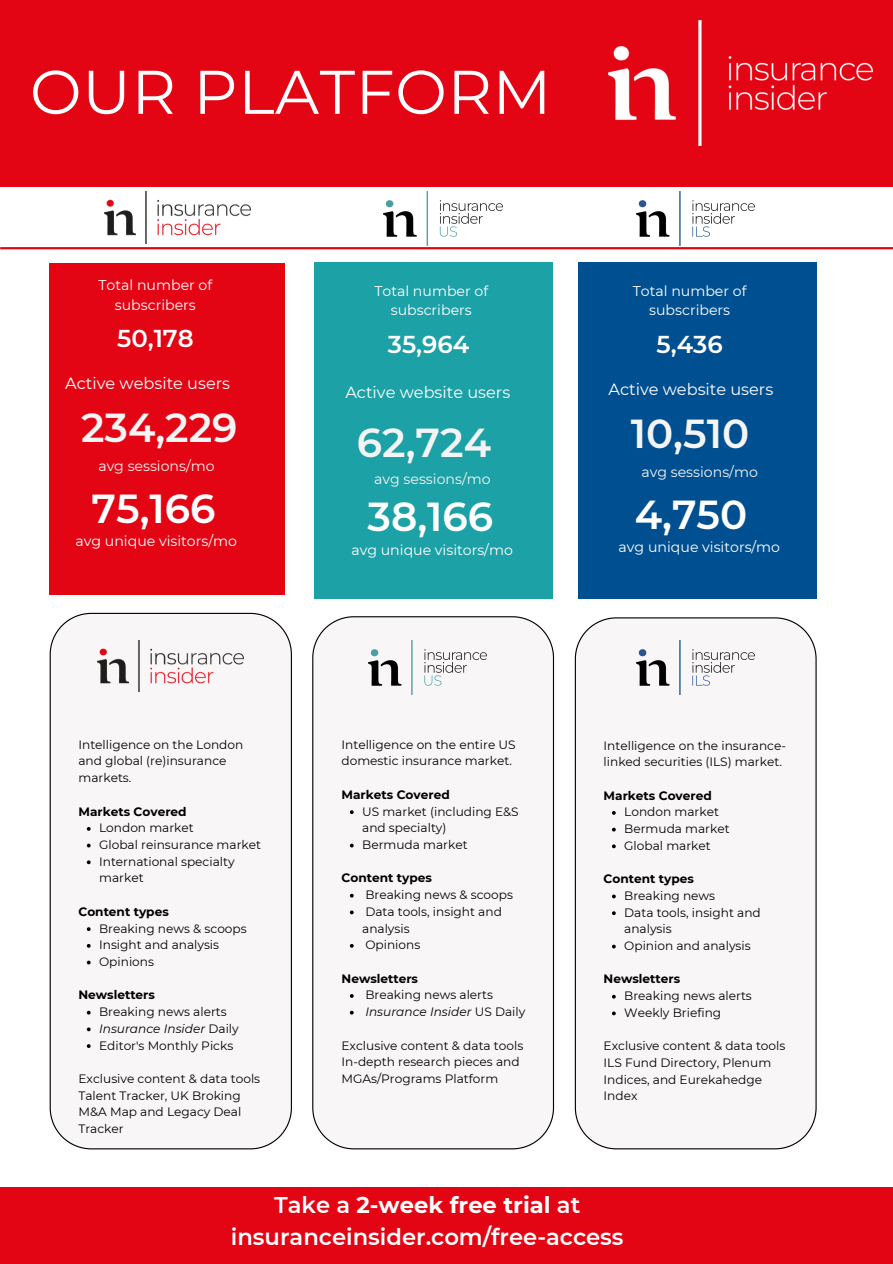
<style>
.page{position:relative;width:893px;height:1264px;background:#fff}
.page>*{position:absolute;margin:0;border:0;box-sizing:border-box;transform-origin:0 0}
.t1{font:61.5px "Montserrat";letter-spacing:.01em;color:#fff}
.t2{font:600 40.35px "Montserrat";color:#f4f4f4}
.t3{font:600 40.35px "Montserrat";color:#fff}
.t4{font:600 24.3px "Montserrat";color:#fff}
.t5{font:600 22.65px/31.5px "Montserrat";color:#fff;text-align:center}
.t6{font:16.2px "Montserrat";color:#fff}
.t7{font:14.1px/19.6px "Montserrat";color:#fff;text-align:center}
.t8{font:14.1px "Montserrat";color:#f4f4f4}
.t9{font:12.15px/16.6px "Montserrat";color:#000}
.t10{font:700 12.15px "Montserrat";color:#000}
.s1{font-style:italic}
.s2{font-weight:700}
</style>
<div class="page">
<hr style="left:0;top:247px;width:892px;height:2px;background:#e30513">
<div style="left:0;top:0;width:892px;height:187px;background:#e30513"></div>
<img style="left:608px;top:20px;width:264px;height:125px">
<div style="left:314px;top:262px;width:238px;height:337px;background:#1ba1a6"></div>
<div style="left:578px;top:262px;width:238px;height:337px;background:#004f90"></div>
<div style="left:50px;top:262px;width:235px;height:332px;background:#e30513"></div>
<div style="left:50px;top:613px;width:241px;height:536px;background:#f8f6f6"></div>
<div style="left:312px;top:616px;width:242px;height:533px;background:#f8f6f6"></div>
<div style="left:574px;top:617px;width:242px;height:532px;background:#f8f6f6"></div>
<img style="left:98px;top:640px;width:146px;height:52px">
<img style="left:636px;top:640px;width:118px;height:54px">
<img style="left:368px;top:640px;width:118px;height:54px">
<svg style="left:87px;top:827px;width:4px;height:3px"></svg>
<svg style="left:87px;top:843px;width:4px;height:4px"></svg>
<svg style="left:87px;top:860px;width:4px;height:4px"></svg>
<svg style="left:87px;top:927px;width:4px;height:4px"></svg>
<svg style="left:87px;top:943px;width:4px;height:4px"></svg>
<svg style="left:87px;top:960px;width:4px;height:4px"></svg>
<svg style="left:87px;top:1010px;width:4px;height:4px"></svg>
<svg style="left:87px;top:1027px;width:4px;height:4px"></svg>
<svg style="left:87px;top:1044px;width:4px;height:3px"></svg>
<svg style="left:350px;top:810px;width:3px;height:4px"></svg>
<svg style="left:350px;top:843px;width:3px;height:4px"></svg>
<svg style="left:350px;top:893px;width:3px;height:4px"></svg>
<svg style="left:350px;top:910px;width:3px;height:4px"></svg>
<svg style="left:350px;top:943px;width:3px;height:4px"></svg>
<svg style="left:350px;top:1010px;width:3px;height:4px"></svg>
<svg style="left:612px;top:827px;width:3px;height:4px"></svg>
<svg style="left:612px;top:844px;width:3px;height:4px"></svg>
<svg style="left:612px;top:894px;width:3px;height:4px"></svg>
<svg style="left:612px;top:911px;width:3px;height:4px"></svg>
<svg style="left:612px;top:944px;width:3px;height:4px"></svg>
<svg style="left:612px;top:994px;width:3px;height:4px"></svg>
<svg style="left:612px;top:1011px;width:3px;height:4px"></svg>
<div style="left:0;top:1187px;width:892px;height:76px;background:#e30513"></div>
<img style="left:104px;top:191px;width:146px;height:52px">
<img style="left:384px;top:191px;width:118px;height:54px">
<img style="left:636px;top:191px;width:118px;height:54px">
<p class="t1" style="left:30px;top:54px;width:523px">OUR PLATFORM</p>
<h2 class="t7" style="left:98px;top:275px;width:115px">Total number of subscribers</h2>
<h2 class="t4" style="left:117px;top:323px;width:78px">50,178</h2>
<h3 class="t7" style="left:374px;top:281px;width:115px">Total number of subscribers</h3>
<h2 class="t4" style="left:388px;top:329px;width:83px">35,964</h2>
<h6 class="t7" style="left:632px;top:281px;width:115px">Total number of subscribers</h6>
<h6 class="t4" style="left:656px;top:329px;width:68px">5,436</h6>
<h3 class="t6" style="left:65px;top:373px;width:166px">Active website users</h3>
<h6 class="t6" style="left:345px;top:382px;width:166px">Active website users</h6>
<h6 class="t6" style="left:608px;top:379px;width:166px">Active website users</h6>
<p class="t2" style="left:81px;top:403px;width:158px">234,229</p>
<p class="t8" style="left:98px;top:457px;width:118px">avg sessions/mo</p>
<h6 class="t3" style="left:92px;top:484px;width:125px">75,166</h6>
<p class="t7" style="left:75px;top:531px;width:163px">avg unique visitors/mo</p>
<h2 class="t2" style="left:357px;top:418px;width:136px">62,724</h2>
<h2 class="t3" style="left:367px;top:492px;width:127px">38,166</h2>
<h6 class="t8" style="left:374px;top:470px;width:118px">avg sessions/mo</h6>
<h3 class="t7" style="left:351px;top:539px;width:163px">avg unique visitors/mo</h3>
<h5 class="t2" style="left:630px;top:408px;width:120px">10,510</h5>
<h2 class="t8" style="left:641px;top:463px;width:118px">avg sessions/mo</h2>
<h5 class="t3" style="left:634px;top:489px;width:114px">4,750</h5>
<h5 class="t7" style="left:618px;top:537px;width:163px">avg unique visitors/mo</h5>
<p class="t9" style="left:78px;top:736px;width:166px">Intelligence on the London and global (re)insurance markets.</p>
<p class="t10" style="left:78px;top:803px;width:110px">Markets Covered</p>
<p class="t9" style="left:99px;top:819px;width:163px">London market<br>Global reinsurance market<br>International specialty market</p>
<p class="t10" style="left:78px;top:904px;width:92px">Content types</p>
<p class="t9" style="left:99px;top:919px;width:149px">Breaking news &amp; scoops<br>Insight and analysis<br>Opinions</p>
<p class="t10" style="left:78px;top:987px;width:78px">Newsletters</p>
<p class="t9" style="left:99px;top:1003px;width:141px">Breaking news alerts<br><span class="s1">Insurance Insider</span> Daily<br>Editor's Monthly Picks</p>
<p class="t9" style="left:78px;top:1070px;width:183px">Exclusive content &amp; data tools<br>Talent Tracker, UK Broking<br>M&amp;A Map and Legacy Deal<br>Tracker</p>
<p class="t9" style="left:341px;top:736px;width:175px">Intelligence on the entire US domestic insurance market.</p>
<p class="t10" style="left:341px;top:787px;width:110px">Markets Covered</p>
<p class="t9" style="left:362px;top:803px;width:158px">US market (including E&amp;S and specialty)<br>Bermuda market</p>
<p class="t10" style="left:341px;top:870px;width:92px">Content types</p>
<p class="t9" style="left:362px;top:886px;width:152px">Breaking news &amp; scoops<br>Data tools, insight and analysis<br>Opinions</p>
<p class="t10" style="left:341px;top:970px;width:78px">Newsletters</p>
<p class="t9" style="left:365px;top:986px;width:161px">Breaking news alerts<br><span class="s1">Insurance Insider</span> US Daily</p>
<p class="t9" style="left:341px;top:1036px;width:183px">Exclusive content &amp; data tools<br>In-depth research pieces and<br>MGAs/Programs Platform</p>
<p class="t9" style="left:603px;top:736px;width:184px">Intelligence on the insurance&shy;linked securities (ILS) market.</p>
<p class="t10" style="left:603px;top:787px;width:110px">Markets Covered</p>
<p class="t9" style="left:624px;top:803px;width:107px">London market<br>Bermuda market<br>Global market</p>
<p class="t10" style="left:603px;top:871px;width:92px">Content types</p>
<p class="t9" style="left:624px;top:887px;width:138px">Breaking news<br>Data tools, insight and analysis<br>Opinion and analysis</p>
<p class="t10" style="left:603px;top:971px;width:78px">Newsletters</p>
<p class="t9" style="left:624px;top:987px;width:129px">Breaking news alerts<br>Weekly Briefing</p>
<p class="t9" style="left:603px;top:1037px;width:183px">Exclusive content &amp; data tools<br>ILS Fund Directory, Plenum<br>Indices, and Eurekahedge<br>Index</p>
<p class="t5" style="left:231px;top:1189px;width:394px">Take a <span class="s2">2-week free trial</span> at insuranceinsider.com/free-access</p>
</div>
